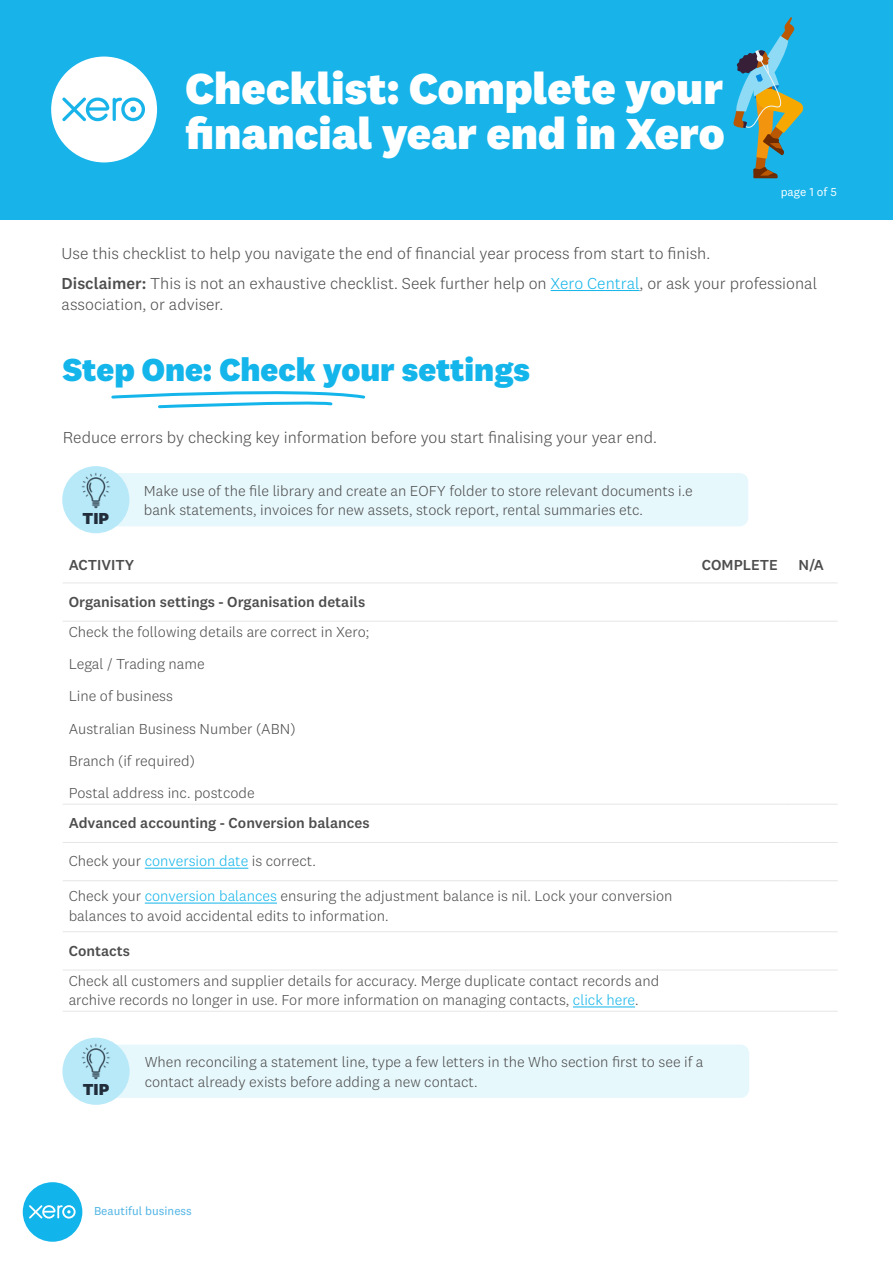
<style>
.page{position:relative;width:893px;height:1263px;background:#fff}
.page>*{position:absolute;margin:0;border:0;box-sizing:border-box;transform-origin:0 0}
.t1{font:800 45px/45px "National 2";color:#fff}
.t2{font:800 33px "National 2";color:#13b5ea}
.t3{font:300 16.5px/29.5px "National 2";color:#4d4d4d}
.t4{font:800 16.5px "National 2";color:#212d3a}
.t5{font:300 15px/32.2px "National 2";color:#4d4d4d}
.t6{font:500 15px "National 2";color:#4d4d4d}
.t7{font:12px "National 2";color:#4db3e5}
.t8{font:12px "National 2";color:#fff}
.s1{font-weight:500}
.s2{color:#13b5ea}
</style>
<div class="page">
<svg style="left:23px;top:1182px;width:59px;height:60px"></svg>
<div style="left:0;top:0;width:893px;height:219px;background:#18b4e9"></div>
<svg style="left:51px;top:57px;width:106px;height:105px"></svg>
<svg style="left:733px;top:17px;width:71px;height:161px"></svg>
<hr style="left:551px;top:290px;width:89px;height:1px;background:#13b5ea">
<svg style="left:111px;top:391px;width:255px;height:18px"></svg>
<div style="left:110px;top:473px;width:638px;height:53px;background:#e7f8fd;border-radius:9px"></div>
<div style="left:62px;top:466px;width:67px;height:67px;background:#b8e9f9;border-radius:50%"></div>
<img style="left:81px;top:472px;width:29px;height:37px">
<div style="left:111px;top:1044px;width:638px;height:54px;background:#e7f8fd;border-radius:9px"></div>
<div style="left:62px;top:1038px;width:68px;height:67px;background:#b8e9f9;border-radius:50%"></div>
<img style="left:81px;top:1044px;width:29px;height:36px">
<hr style="left:63px;top:583px;width:632px;height:1px;background:#e6e6e6">
<hr style="left:695px;top:583px;width:89px;height:1px;background:#e6e6e6">
<hr style="left:784px;top:583px;width:54px;height:1px;background:#e6e6e6">
<hr style="left:63px;top:621px;width:632px;height:1px;background:#e6e6e6">
<hr style="left:695px;top:621px;width:89px;height:1px;background:#e6e6e6">
<hr style="left:784px;top:621px;width:54px;height:1px;background:#e6e6e6">
<hr style="left:63px;top:804px;width:632px;height:1px;background:#e6e6e6">
<hr style="left:695px;top:804px;width:89px;height:1px;background:#e6e6e6">
<hr style="left:784px;top:804px;width:54px;height:1px;background:#e6e6e6">
<hr style="left:63px;top:842px;width:632px;height:1px;background:#e6e6e6">
<hr style="left:695px;top:842px;width:89px;height:1px;background:#e6e6e6">
<hr style="left:784px;top:842px;width:54px;height:1px;background:#e6e6e6">
<hr style="left:63px;top:880px;width:632px;height:1px;background:#e6e6e6">
<hr style="left:695px;top:880px;width:89px;height:1px;background:#e6e6e6">
<hr style="left:784px;top:880px;width:54px;height:1px;background:#e6e6e6">
<hr style="left:63px;top:931px;width:632px;height:1px;background:#e6e6e6">
<hr style="left:695px;top:931px;width:89px;height:1px;background:#e6e6e6">
<hr style="left:784px;top:931px;width:54px;height:1px;background:#e6e6e6">
<hr style="left:63px;top:970px;width:632px;height:1px;background:#e6e6e6">
<hr style="left:695px;top:970px;width:89px;height:1px;background:#e6e6e6">
<hr style="left:784px;top:970px;width:54px;height:1px;background:#e6e6e6">
<hr style="left:63px;top:1011px;width:632px;height:1px;background:#e6e6e6">
<hr style="left:695px;top:1011px;width:89px;height:1px;background:#e6e6e6">
<hr style="left:784px;top:1011px;width:54px;height:1px;background:#e6e6e6">
<hr style="left:145px;top:868px;width:103px;height:1px;background:#13b5ea">
<hr style="left:145px;top:903px;width:132px;height:1px;background:#13b5ea">
<hr style="left:573px;top:1007px;width:62px;height:1px;background:#13b5ea">
<h1 class="t1" style="left:185px;top:66px;width:541px">Checklist: Complete your financial year end in Xero</h1>
<p class="t8" style="left:781px;top:185px;width:58px">page 1 of 5</p>
<p class="t3" style="left:62px;top:239px;width:757px">Use this checklist to help you navigate the end of financial year process from start to finish.<br><span class="s1">Disclaimer:</span> This is not an exhaustive checklist. Seek further help on <span class="s2">Xero Central</span>, or ask your professional</p>
<p class="t3" style="left:62px;top:289px;width:163px">association, or adviser.</p>
<h2 class="t2" style="left:63px;top:349px;width:469px">Step One: Check your settings</h2>
<p class="t3" style="left:63px;top:423px;width:596px">Reduce errors by checking key information before you start finalising your year end.</p>
<p class="t5" style="left:144px;top:481px;width:550px;line-height:19.5px">Make use of the file library and create an EOFY folder to store relevant documents i.e bank statements, invoices for new assets, stock report, rental summaries etc.</p>
<p class="t4" style="left:83px;top:508px;width:28px">TIP</p>
<p class="t6" style="left:69px;top:556px;width:67px">ACTIVITY</p>
<p class="t6" style="left:702px;top:556px;width:78px">COMPLETE</p>
<p class="t6" style="left:798px;top:556px;width:27px">N/A</p>
<p class="t6" style="left:69px;top:593px;width:298px">Organisation settings - Organisation details</p>
<p class="t5" style="left:69px;top:615px;width:302px">Check the following details are correct in Xero;<br>Legal / Trading name<br>Line of business<br>Australian Business Number (ABN)<br>Branch (if required)<br>Postal address inc. postcode</p>
<p class="t6" style="left:69px;top:814px;width:302px">Advanced accounting - Conversion balances</p>
<p class="t5" style="left:69px;top:845px;width:249px">Check your <span class="s2">conversion date</span> is correct.</p>
<p class="t5" style="left:69px;top:886px;width:605px;line-height:19.5px">Check your <span class="s2">conversion balances</span> ensuring the adjustment balance is nil. Lock your conversion balances to avoid accidental edits to information.</p>
<p class="t6" style="left:69px;top:941px;width:63px">Contacts</p>
<p class="t5" style="left:69px;top:971px;width:592px;line-height:19.5px">Check all customers and supplier details for accuracy. Merge duplicate contact records and archive records no longer in use. For more information on managing contacts, <span class="s2">click here</span>.</p>
<p class="t4" style="left:83px;top:1079px;width:28px">TIP</p>
<p class="t5" style="left:145px;top:1052px;width:560px;line-height:19.5px">When reconciling a statement line, type a few letters in the Who section first to see if a contact already exists before adding a new contact.</p>
<p class="t7" style="left:94px;top:1204px;width:99px">Beautiful business</p>
</div>
